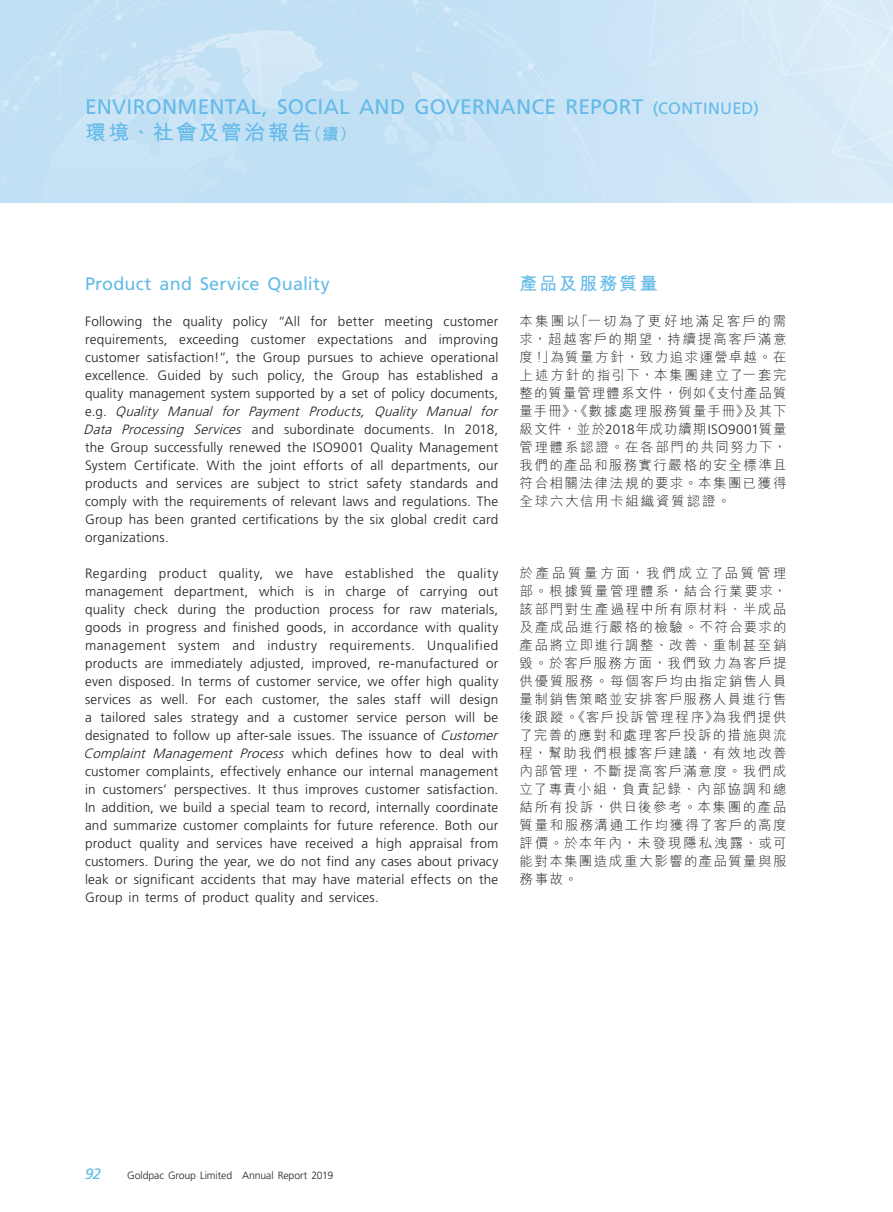
<style>
.page{position:relative;width:893px;height:1212px;background:#fff}
.page>*{position:absolute;margin:0;border:0;box-sizing:border-box;transform-origin:0 0}
.t1{font:21px "Frutiger LT Std";letter-spacing:.015em;color:#64bae9}
.t2{font:700 21px "M Hei HK";letter-spacing:.11em;color:#64bae9}
._04___H2{font:18px "Frutiger LT Std";letter-spacing:.01em;color:#64bae9}
._04___H2-2{font:700 18px "M Hei HK";letter-spacing:.105em;color:#64bae9}
.t3{font:italic 15px "Frutiger LT Std";color:#64bae9}
._01_Body_Text{font:300 13.5px/18px "Frutiger LT Std";letter-spacing:.015em;color:#231f20}
._01_Body_Text-2{font:300 13.5px/18px "M Hei HK";letter-spacing:.11em;color:#231f20;text-align:justify}
.t4{font:300 10.5px "Frutiger LT Std";letter-spacing:-.01em;color:#231f20}
.s1{font-size:16.5px}
.s2{font-style:italic}
.s3{font-family:"Frutiger LT Std"}
</style>
<div class="page">
<img style="left:0;top:0;width:893px;height:203px">
<h1 class="t1" style="left:85px;top:95px;width:675px">ENVIRONMENTAL, SOCIAL AND GOVERNANCE REPORT <span class="s1">(CONTINUED)</span></h1>
<h1 class="t2" style="left:85px;top:117px;width:272px">環境、社會及管治報告<span class="s1">（續）</span></h1>
<p class="_04___H2" style="left:85px;top:273px;width:246px">Product and Service Quality</p>
<p class="_01_Body_Text" style="left:84px;top:313px;width:419px">Following the quality policy “All for better meeting customer requirements, exceeding customer expectations and improving customer satisfaction!”, the Group pursues to achieve operational excellence. Guided by such policy, the Group has established a quality management system supported by a set of policy documents, e . g . <span class="s2">Quality Manual for Payment Products, Quality Manual for Data Processing Services</span> and subordinate documents. In 2018, the Group successfully renewed the ISO9001 Quality Management System Certificate. With the joint efforts of all departments, our products and services are subject to strict safety standards and comply with the requirements of relevant laws and regulations. The Group has been granted certifications by the six global credit card organizations.</p>
<p class="_01_Body_Text" style="left:84px;top:565px;width:419px">Regarding product quality, we have established the quality management department, which is in charge of carrying out quality check during the production process for raw materials, goods in progress and finished goods, in accordance with quality management system and industry requirements. Unqualified products are immediately adjusted, improved, re-manufactured or even disposed. In terms of customer service, we offer high quality services as well. For each customer, the sales staff will design a tailored sales strategy and a customer service person will be designated to follow up after-sale issues. The issuance of <span class="s2">Customer Complaint Management Process</span> w h i c h d e f i n e s h o w t o d e a l w i t h customer complaints, effectively enhance our internal management in customers’ perspectives. It thus improves customer satisfaction.<br>In addition, we build a special team to record, internally coordinate and summarize customer complaints for future reference. Both our product quality and services have received a high appraisal from customers. During the year, we do not find any cases about privacy leak or significant accidents that may have material effects on the Group in terms of product quality and services.</p>
<p class="_04___H2-2" style="left:520px;top:271px;width:140px">產品及服務質量</p>
<p class="_01_Body_Text-2" style="left:520px;top:312px;width:269px">本集團以「一切為了更好地滿足客戶的需求，超越客戶的期望，持續提高客戶滿意度！」為質量方針，致力追求運營卓越。在上述方針的指引下，本集團建立了一套完整的質量管理體系文件，例如《支付產品質量手冊》、《數據處理服務質量手冊》及其下級文件，並於<span class="s3">2018</span>年成功續期<span class="s3">ISO9001</span>質量管理體系認證。在各部門的共同努力下，我們的產品和服務實行嚴格的安全標準且符合相關法律法規的要求。本集團已獲得全球六大信用卡組織資質認證。</p>
<p class="_01_Body_Text-2" style="left:520px;top:564px;width:269px">於產品質量方面，我們成立了品質管理部。根據質量管理體系，結合行業要求，該部門對生產過程中所有原材料、半成品及產成品進行嚴格的檢驗。不符合要求的產品將立即進行調整、改善、重制甚至銷毀。於客戶服務方面，我們致力為客戶提供優質服務。每個客戶均由指定銷售人員量制銷售策略並安排客戶服務人員進行售後跟蹤。《客戶投訴管理程序》為我們提供了完善的應對和處理客戶投訴的措施與流程，幫助我們根據客戶建議，有效地改善內部管理，不斷提高客戶滿意度。我們成立了專責小組，負責記錄、內部協調和總結所有投訴，供日後參考。本集團的產品質量和服務溝通工作均獲得了客戶的高度評價。於本年內，未發現隱私洩露、或可能對本集團造成重大影響的產品質量與服務事故。</p>
<p class="t3" style="left:85px;top:1165px;width:18px">92</p>
<p class="t4" style="left:127px;top:1169px;width:208px">Goldpac Group Limited Annual Report 2019</p>
</div>
